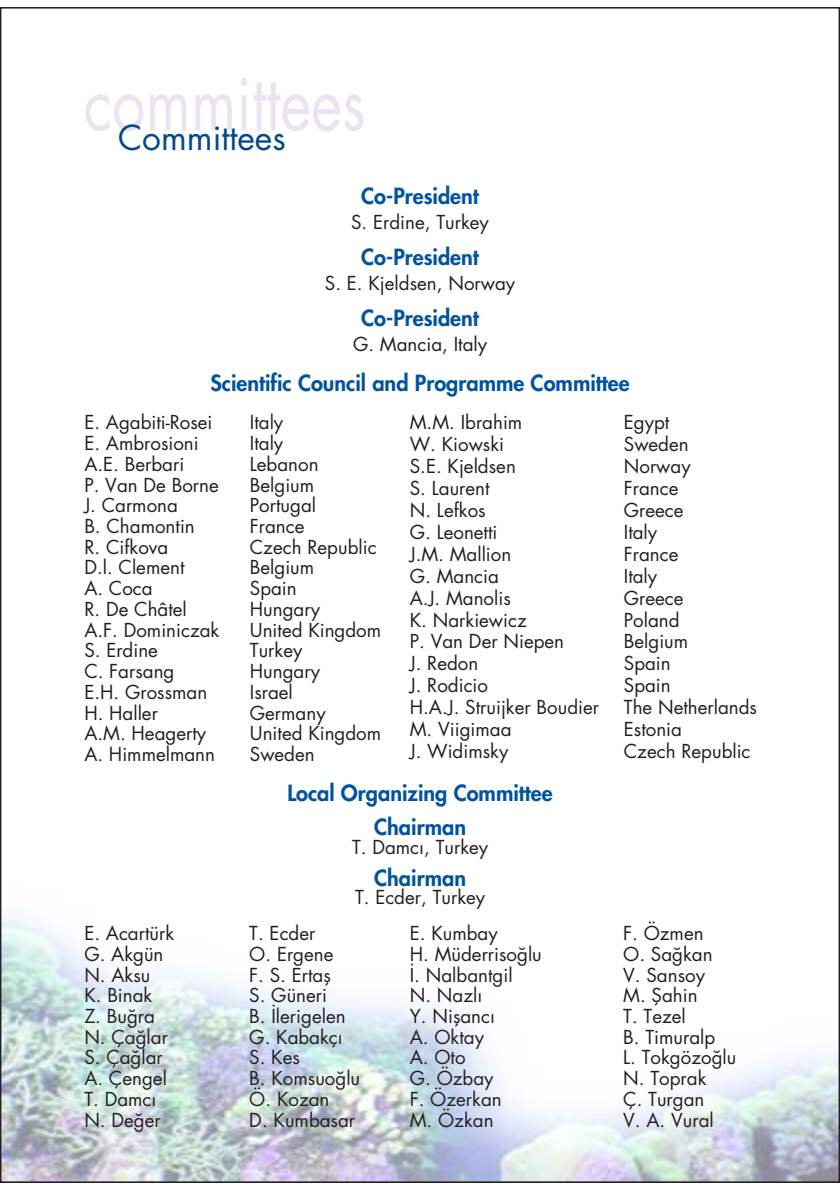
<style>
.page{position:relative;width:840px;height:1190px;background:#fff}
.page>*{position:absolute;margin:0;border:0;box-sizing:border-box;transform-origin:0 0}
.t1{font:75px "Futura";color:#e9e4ef;scale:.79 1}
.t2{font:33.6px "Futura";color:#01498e}
.t3{font:800 21.8px "Futura";color:#0153a0}
.t4{font:18.8px/20.8px "Futura";color:#231f20}
</style>
<div class="page">
<img style="left:3px;top:916px;width:834px;height:263px">
<h1 class="t1" style="left:84px;top:61px;width:358px">committees</h1>
<h2 class="t2" style="left:118px;top:119px;width:169px">Committees</h2>
<p class="t3" style="left:361px;top:184px;width:119px">Co-President</p>
<p class="t4" style="left:351px;top:212px;width:139px">S. Erdine, Turkey</p>
<p class="t3" style="left:361px;top:245px;width:119px">Co-President</p>
<p class="t4" style="left:325px;top:273px;width:192px">S. E. Kjeldsen, Norway</p>
<p class="t3" style="left:361px;top:306px;width:119px">Co-President</p>
<p class="t4" style="left:353px;top:334px;width:136px">G. Mancia, Italy</p>
<p class="t3" style="left:210px;top:371px;width:421px">Scientific Council and Programme Committee</p>
<p class="t4" style="left:84px;top:413px;width:130px">E. Agabiti-Rosei</p>
<p class="t4" style="left:250px;top:413px;width:35px">Italy</p>
<p class="t4" style="left:84px;top:433px;width:116px">E. Ambrosioni</p>
<p class="t4" style="left:250px;top:433px;width:35px">Italy</p>
<p class="t4" style="left:84px;top:454px;width:101px">A.E. Berbari</p>
<p class="t4" style="left:250px;top:454px;width:70px">Lebanon</p>
<p class="t4" style="left:84px;top:475px;width:136px">P. Van De Borne</p>
<p class="t4" style="left:250px;top:475px;width:66px">Belgium</p>
<p class="t4" style="left:84px;top:495px;width:95px">J. Carmona</p>
<p class="t4" style="left:250px;top:495px;width:68px">Portugal</p>
<p class="t4" style="left:84px;top:516px;width:112px">B. Chamontin</p>
<p class="t4" style="left:250px;top:516px;width:56px">France</p>
<p class="t4" style="left:84px;top:537px;width:86px">R. Cifkova</p>
<p class="t4" style="left:250px;top:537px;width:128px">Czech Republic</p>
<p class="t4" style="left:84px;top:558px;width:102px">D.l. Clement</p>
<p class="t4" style="left:250px;top:558px;width:66px">Belgium</p>
<p class="t4" style="left:84px;top:578px;width:70px">A. Coca</p>
<p class="t4" style="left:250px;top:578px;width:48px">Spain</p>
<p class="t4" style="left:84px;top:599px;width:104px">R. De Châtel</p>
<p class="t4" style="left:250px;top:599px;width:72px">Hungary</p>
<p class="t4" style="left:84px;top:620px;width:137px">A.F. Dominiczak</p>
<p class="t4" style="left:250px;top:620px;width:133px">United Kingdom</p>
<p class="t4" style="left:84px;top:640px;width:75px">S. Erdine</p>
<p class="t4" style="left:250px;top:640px;width:54px">Turkey</p>
<p class="t4" style="left:84px;top:661px;width:92px">C. Farsang</p>
<p class="t4" style="left:250px;top:661px;width:72px">Hungary</p>
<p class="t4" style="left:84px;top:682px;width:124px">E.H. Grossman</p>
<p class="t4" style="left:250px;top:682px;width:45px">Israel</p>
<p class="t4" style="left:84px;top:703px;width:75px">H. Haller</p>
<p class="t4" style="left:250px;top:703px;width:77px">Germany</p>
<p class="t4" style="left:84px;top:723px;width:123px">A.M. Heagerty</p>
<p class="t4" style="left:250px;top:723px;width:133px">United Kingdom</p>
<p class="t4" style="left:84px;top:744px;width:132px">A. Himmelmann</p>
<p class="t4" style="left:250px;top:744px;width:66px">Sweden</p>
<p class="t4" style="left:410px;top:413px;width:114px">M.M. Ibrahim</p>
<p class="t4" style="left:624px;top:413px;width:47px">Egypt</p>
<p class="t4" style="left:410px;top:434px;width:96px">W. Kiowski</p>
<p class="t4" style="left:624px;top:434px;width:66px">Sweden</p>
<p class="t4" style="left:410px;top:456px;width:108px">S.E. Kjeldsen</p>
<p class="t4" style="left:624px;top:456px;width:68px">Norway</p>
<p class="t4" style="left:410px;top:478px;width:81px">S. Laurent</p>
<p class="t4" style="left:624px;top:478px;width:56px">France</p>
<p class="t4" style="left:410px;top:500px;width:77px">N. Lefkos</p>
<p class="t4" style="left:624px;top:500px;width:61px">Greece</p>
<p class="t4" style="left:410px;top:522px;width:89px">G. Leonetti</p>
<p class="t4" style="left:624px;top:522px;width:35px">Italy</p>
<p class="t4" style="left:410px;top:544px;width:103px">J.M. Mallion</p>
<p class="t4" style="left:624px;top:544px;width:56px">France</p>
<p class="t4" style="left:410px;top:566px;width:91px">G. Mancia</p>
<p class="t4" style="left:624px;top:566px;width:35px">Italy</p>
<p class="t4" style="left:410px;top:588px;width:103px">A.J. Manolis</p>
<p class="t4" style="left:624px;top:588px;width:61px">Greece</p>
<p class="t4" style="left:410px;top:610px;width:119px">K. Narkiewicz</p>
<p class="t4" style="left:624px;top:610px;width:57px">Poland</p>
<p class="t4" style="left:410px;top:632px;width:156px">P. Van Der Niepen</p>
<p class="t4" style="left:624px;top:632px;width:66px">Belgium</p>
<p class="t4" style="left:410px;top:654px;width:70px">J. Redon</p>
<p class="t4" style="left:624px;top:654px;width:48px">Spain</p>
<p class="t4" style="left:410px;top:675px;width:80px">J. Rodicio</p>
<p class="t4" style="left:624px;top:675px;width:48px">Spain</p>
<p class="t4" style="left:410px;top:697px;width:191px">H.A.J. Struijker Boudier</p>
<p class="t4" style="left:624px;top:697px;width:135px">The Netherlands</p>
<p class="t4" style="left:410px;top:719px;width:103px">M. Viigimaa</p>
<p class="t4" style="left:624px;top:719px;width:60px">Estonia</p>
<p class="t4" style="left:410px;top:741px;width:100px">J. Widimsky</p>
<p class="t4" style="left:624px;top:741px;width:128px">Czech Republic</p>
<p class="t3" style="left:287px;top:781px;width:267px">Local Organizing Committee</p>
<p class="t3" style="left:374px;top:815px;width:93px">Chairman</p>
<p class="t4" style="left:352px;top:837px;width:138px">T. Damc›, Turkey</p>
<p class="t3" style="left:374px;top:865px;width:93px">Chairman</p>
<p class="t4" style="left:355px;top:887px;width:132px">T. Ecder, Turkey</p>
<p class="t4" style="left:84px;top:923px;width:91px">E. Acartürk<br>G. Akgün<br>N. Aksu<br>K. Binak<br>Z. Bu¤ra<br>N. Ça¤lar<br>S. Ça¤lar<br>A. Çengel<br>T. Damc›<br>N. De¤er</p>
<p class="t4" style="left:410px;top:923px;width:134px">E. Kumbay<br>H. Müderriso¤lu ‹. Nalbantgil<br>N. Nazl›<br>Y. Niflanc›<br>A. Oktay<br>A. Oto<br>G. Özbay<br>F. Özerkan<br>M. Özkan</p>
<p class="t4" style="left:249px;top:923px;width:112px">T. Ecder<br>O. Ergene<br>F. S. Ertafl<br>S. Güneri<br>B. ‹lerigelen<br>G. Kabakç›<br>S. Kes<br>B. Komsuo¤lu<br>Ö. Kozan<br>D. Kumbasar</p>
<p class="t4" style="left:623px;top:923px;width:115px">F. Özmen<br>O. Sa¤kan<br>V. Sansoy<br>M. fiahin<br>T. Tezel<br>B. Timuralp<br>L. Tokgözo¤lu<br>N. Toprak<br>Ç. Turgan<br>V. A. Vural</p>
</div>
